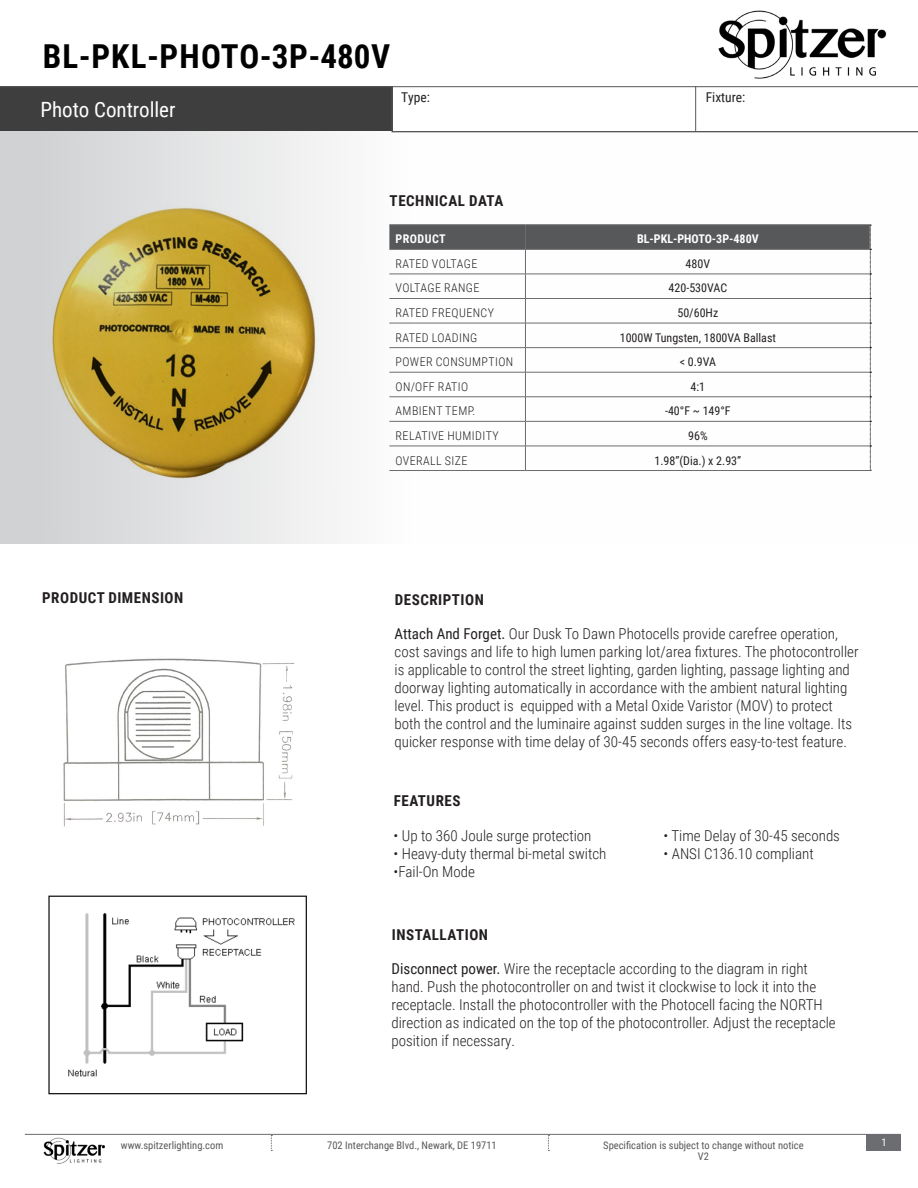
<style>
.page{position:relative;width:918px;height:1188px;background:#fff}
.page>*{position:absolute;margin:0;border:0;box-sizing:border-box;transform-origin:0 0}
.t1{font:700 33px "Roboto Condensed";letter-spacing:.02em;color:#000}
.t2{font:21px "Roboto Condensed";color:#fff}
.t3{font:300 15px/18px "Roboto Condensed";color:#231f20}
.t4{font:700 15px "Roboto Condensed";letter-spacing:.035em;color:#231f20}
.t5{font:13.5px "Roboto Condensed";color:#231f20}
.t6{font:300 12px "Roboto Condensed";letter-spacing:.035em;color:#231f20}
.t7{font:12px "Roboto Condensed";color:#231f20}
.t8{font:700 12px "Roboto Condensed";color:#fff}
.t9{font:700 12px "Roboto Condensed";letter-spacing:.035em;color:#fff}
.t10{font:10.5px "Roboto Condensed";color:#57585a}
.t11{font:10.5px "Roboto Condensed";color:#fff}
.s1{font-weight:400}
</style>
<div class="page">
<div style="left:0;top:86px;width:392px;height:45px;background:#3e3e3f"></div>
<hr style="left:695px;top:86px;width:1px;height:45px;background:#57585a">
<hr style="left:392px;top:86px;width:1px;height:45px;background:#57585a">
<div style="left:0;top:131px;width:918px;height:413px;background:linear-gradient(to right,#dcdcde,#fff)"></div>
<img style="left:40px;top:197px;width:289px;height:289px">
<hr style="left:392px;top:132px;width:526px;height:1px;background:#231f20">
<svg style="left:389px;top:225px;width:482px;height:246px"></svg>
<hr style="left:0;top:86px;width:918px;height:1px;background:#57585a">
<hr style="left:25px;top:1134px;width:876px;height:1px;background:#6c6d70">
<div style="left:866px;top:1134px;width:35px;height:17px;background:#6c6d70"></div>
<svg style="left:271px;top:1135px;width:1px;height:16px"></svg>
<svg style="left:548px;top:1135px;width:1px;height:16px"></svg>
<img style="left:718px;top:10px;width:169px;height:69px">
<img style="left:48px;top:895px;width:259px;height:200px">
<img style="left:43px;top:1137px;width:62px;height:27px">
<img style="left:63px;top:658px;width:232px;height:169px">
<p class="t1" style="left:43px;top:33px;width:349px">BL-PKL-PHOTO-3P-480V</p>
<p class="t2" style="left:40px;top:95px;width:137px">Photo Controller</p>
<p class="t5" style="left:401px;top:88px;width:30px">Type:</p>
<p class="t5" style="left:706px;top:88px;width:41px">Fixture:</p>
<p class="t4" style="left:390px;top:191px;width:115px">TECHNICAL DATA</p>
<p class="t9" style="left:396px;top:231px;width:52px">PRODUCT</p>
<p class="t8" style="left:637px;top:231px;width:123px">BL-PKL-PHOTO-3P-480V</p>
<p class="t6" style="left:396px;top:255px;width:83px">RATED VOLTAGE</p>
<p class="t7" style="left:686px;top:255px;width:26px">480V</p>
<p class="t6" style="left:396px;top:280px;width:85px">VOLTAGE RANGE</p>
<p class="t7" style="left:669px;top:280px;width:60px">420-530VAC</p>
<p class="t6" style="left:396px;top:304px;width:100px">RATED FREQUENCY</p>
<p class="t7" style="left:677px;top:304px;width:42px">50/60Hz</p>
<p class="t6" style="left:396px;top:329px;width:83px">RATED LOADING</p>
<p class="t7" style="left:620px;top:329px;width:158px">1000W Tungsten, 1800VA Ballast</p>
<p class="t6" style="left:396px;top:354px;width:119px">POWER CONSUMPTION</p>
<p class="t7" style="left:680px;top:354px;width:38px">&lt; 0.9VA</p>
<p class="t6" style="left:396px;top:378px;width:74px">ON/OFF RATIO</p>
<p class="t7" style="left:691px;top:378px;width:16px">4:1</p>
<p class="t6" style="left:396px;top:403px;width:81px">AMBIENT TEMP.</p>
<p class="t7" style="left:665px;top:403px;width:67px">-40°F ~ 149°F</p>
<p class="t6" style="left:396px;top:427px;width:105px">RELATIVE HUMIDITY</p>
<p class="t7" style="left:688px;top:427px;width:21px">96%</p>
<p class="t6" style="left:396px;top:452px;width:73px">OVERALL SIZE</p>
<p class="t7" style="left:654px;top:452px;width:88px">1.98”(Dia.) x 2.93”</p>
<p class="t4" style="left:42px;top:588px;width:143px">PRODUCT DIMENSION</p>
<p class="t4" style="left:395px;top:589px;width:91px">DESCRIPTION</p>
<p class="t3" style="left:395px;top:624px;width:466px"><span class="s1">Attach And Forget.</span> Our Dusk To Dawn Photocells provide carefree operation, cost savings and life to high lumen parking lot/area fixtures. The photocontroller is applicable to control the street lighting, garden lighting, passage lighting and doorway lighting automatically in accordance with the ambient natural lighting level. This product is equipped with a Metal Oxide Varistor (MOV) to protect both the control and the luminaire against sudden surges in the line voltage. Its quicker response with time delay of 30-45 seconds offers easy-to-test feature.</p>
<p class="t4" style="left:394px;top:791px;width:68px">FEATURES</p>
<p class="t3" style="left:394px;top:826px;width:199px">• Up to 360 Joule surge protection</p>
<p class="t3" style="left:664px;top:826px;width:178px">• Time Delay of 30-45 seconds</p>
<p class="t3" style="left:394px;top:844px;width:214px">• Heavy-duty thermal bi-metal switch</p>
<p class="t3" style="left:664px;top:844px;width:152px">• ANSI C136.10 compliant</p>
<p class="t3" style="left:394px;top:862px;width:83px">•Fail-On Mode</p>
<p class="t4" style="left:392px;top:924px;width:98px">INSTALLATION</p>
<p class="t3" style="left:392px;top:959px;width:446px"><span class="s1">Disconnect power.</span> Wire the receptacle according to the diagram in right hand. Push the photocontroller on and twist it clockwise to lock it into the receptacle. Install the photocontroller with the Photocell facing the NORTH direction as indicated on the top of the photocontroller. Adjust the receptacle position if necessary.</p>
<p class="t10" style="left:121px;top:1138px;width:104px">www.spitzerlighting.com</p>
<p class="t10" style="left:327px;top:1138px;width:171px">702 Interchange Blvd., Newark, DE 19711</p>
<p class="t10" style="left:603px;top:1138px;width:202px">Specification is subject to change without notice</p>
<p class="t10" style="left:698px;top:1148px;width:13px">V2</p>
<p class="t11" style="left:882px;top:1135px;width:7px">1</p>
</div>
